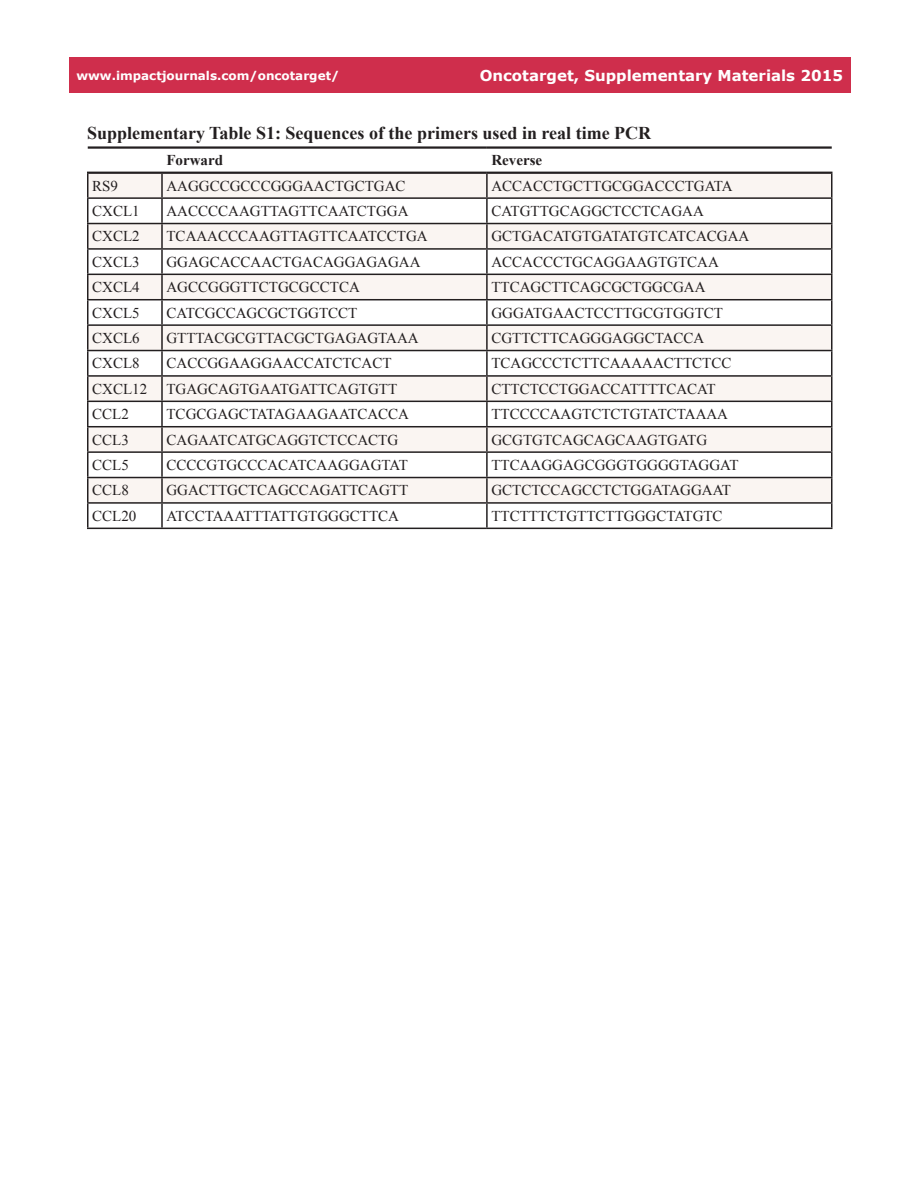
<style>
.page{position:relative;width:918px;height:1188px;background:#fff}
.page>*{position:absolute;margin:0;border:0;box-sizing:border-box;transform-origin:0 0}
.TableTitle{font:700 18px "Times New Roman";color:#231f20}
.TableText{font:15px "Times New Roman";color:#231f20}
.t1{font:700 15px "Verdana";color:#fff}
.Table_head{font:700 15px "Times New Roman";color:#231f20}
.t2{font:700 12px "Verdana";color:#fff}
</style>
<div class="page">
<div style="left:69px;top:57px;width:781px;height:36px;background:#cf2e4c"></div>
<hr style="left:88px;top:146px;width:74px;height:3px;background:#231f20">
<hr style="left:162px;top:146px;width:325px;height:3px;background:#231f20">
<hr style="left:487px;top:146px;width:345px;height:3px;background:#231f20">
<svg style="left:87px;top:148px;width:745px;height:380px"></svg>
<hr style="left:87px;top:528px;width:75px;height:1px;background:#231f20">
<hr style="left:162px;top:528px;width:325px;height:1px;background:#231f20">
<hr style="left:487px;top:528px;width:345px;height:1px;background:#231f20">
<hr style="left:161px;top:174px;width:2px;height:23px;background:#231f20">
<hr style="left:486px;top:174px;width:2px;height:23px;background:#231f20">
<hr style="left:87px;top:197px;width:75px;height:2px;background:#231f20">
<hr style="left:162px;top:197px;width:325px;height:2px;background:#231f20">
<hr style="left:161px;top:199px;width:2px;height:24px;background:#231f20">
<hr style="left:487px;top:197px;width:345px;height:2px;background:#231f20">
<hr style="left:486px;top:199px;width:2px;height:24px;background:#231f20">
<hr style="left:87px;top:223px;width:75px;height:1px;background:#231f20">
<hr style="left:162px;top:223px;width:325px;height:1px;background:#231f20">
<hr style="left:161px;top:224px;width:2px;height:24px;background:#231f20">
<hr style="left:487px;top:223px;width:345px;height:1px;background:#231f20">
<hr style="left:486px;top:224px;width:2px;height:24px;background:#231f20">
<hr style="left:87px;top:248px;width:75px;height:2px;background:#231f20">
<hr style="left:162px;top:248px;width:325px;height:2px;background:#231f20">
<hr style="left:161px;top:250px;width:2px;height:24px;background:#231f20">
<hr style="left:487px;top:248px;width:345px;height:2px;background:#231f20">
<hr style="left:486px;top:250px;width:2px;height:24px;background:#231f20">
<hr style="left:87px;top:274px;width:75px;height:1px;background:#231f20">
<hr style="left:162px;top:274px;width:325px;height:1px;background:#231f20">
<hr style="left:161px;top:275px;width:2px;height:24px;background:#231f20">
<hr style="left:487px;top:274px;width:345px;height:1px;background:#231f20">
<hr style="left:486px;top:275px;width:2px;height:24px;background:#231f20">
<hr style="left:87px;top:299px;width:75px;height:1px;background:#231f20">
<hr style="left:162px;top:299px;width:325px;height:1px;background:#231f20">
<hr style="left:161px;top:300px;width:2px;height:24px;background:#231f20">
<hr style="left:487px;top:299px;width:345px;height:1px;background:#231f20">
<hr style="left:486px;top:300px;width:2px;height:24px;background:#231f20">
<hr style="left:87px;top:324px;width:75px;height:2px;background:#231f20">
<hr style="left:162px;top:324px;width:325px;height:2px;background:#231f20">
<hr style="left:161px;top:326px;width:2px;height:24px;background:#231f20">
<hr style="left:487px;top:324px;width:345px;height:2px;background:#231f20">
<hr style="left:486px;top:326px;width:2px;height:24px;background:#231f20">
<hr style="left:87px;top:350px;width:75px;height:1px;background:#231f20">
<hr style="left:162px;top:350px;width:325px;height:1px;background:#231f20">
<hr style="left:161px;top:351px;width:2px;height:24px;background:#231f20">
<hr style="left:487px;top:350px;width:345px;height:1px;background:#231f20">
<hr style="left:486px;top:351px;width:2px;height:24px;background:#231f20">
<hr style="left:87px;top:375px;width:75px;height:2px;background:#231f20">
<hr style="left:162px;top:375px;width:325px;height:2px;background:#231f20">
<hr style="left:161px;top:377px;width:2px;height:24px;background:#231f20">
<hr style="left:487px;top:375px;width:345px;height:2px;background:#231f20">
<hr style="left:486px;top:377px;width:2px;height:24px;background:#231f20">
<hr style="left:87px;top:401px;width:75px;height:1px;background:#231f20">
<hr style="left:162px;top:401px;width:325px;height:1px;background:#231f20">
<hr style="left:161px;top:402px;width:2px;height:24px;background:#231f20">
<hr style="left:487px;top:401px;width:345px;height:1px;background:#231f20">
<hr style="left:486px;top:402px;width:2px;height:24px;background:#231f20">
<hr style="left:87px;top:426px;width:75px;height:1px;background:#231f20">
<hr style="left:162px;top:426px;width:325px;height:1px;background:#231f20">
<hr style="left:161px;top:427px;width:2px;height:24px;background:#231f20">
<hr style="left:487px;top:426px;width:345px;height:1px;background:#231f20">
<hr style="left:486px;top:427px;width:2px;height:24px;background:#231f20">
<hr style="left:87px;top:451px;width:75px;height:2px;background:#231f20">
<hr style="left:162px;top:451px;width:325px;height:2px;background:#231f20">
<hr style="left:161px;top:453px;width:2px;height:24px;background:#231f20">
<hr style="left:487px;top:451px;width:345px;height:2px;background:#231f20">
<hr style="left:486px;top:453px;width:2px;height:24px;background:#231f20">
<hr style="left:87px;top:477px;width:75px;height:1px;background:#231f20">
<hr style="left:162px;top:477px;width:325px;height:1px;background:#231f20">
<hr style="left:161px;top:478px;width:2px;height:24px;background:#231f20">
<hr style="left:487px;top:477px;width:345px;height:1px;background:#231f20">
<hr style="left:486px;top:478px;width:2px;height:24px;background:#231f20">
<hr style="left:87px;top:502px;width:75px;height:2px;background:#231f20">
<hr style="left:162px;top:502px;width:325px;height:2px;background:#231f20">
<hr style="left:161px;top:504px;width:2px;height:24px;background:#231f20">
<hr style="left:487px;top:502px;width:345px;height:2px;background:#231f20">
<hr style="left:486px;top:504px;width:2px;height:24px;background:#231f20">
<p class="t2" style="left:76px;top:67px;width:264px">www.impactjournals.com/oncotarget/</p>
<p class="t1" style="left:480px;top:66px;width:365px">Oncotarget, Supplementary Materials 2015</p>
<p class="TableTitle" style="left:87px;top:120px;width:566px">Supplementary Table S1: Sequences of the primers used in real time PCR</p>
<p class="Table_head" style="left:166px;top:150px;width:58px">Forward</p>
<p class="Table_head" style="left:491px;top:150px;width:52px">Reverse</p>
<p class="TableText" style="left:92px;top:176px;width:27px">RS9</p>
<p class="TableText" style="left:166px;top:176px;width:241px">AAGGCCGCCCGGGAACTGCTGAC</p>
<p class="TableText" style="left:491px;top:176px;width:243px">ACCACCTGCTTGCGGACCCTGATA</p>
<p class="TableText" style="left:92px;top:201px;width:49px">CXCL1</p>
<p class="TableText" style="left:166px;top:201px;width:244px">AACCCCAAGTTAGTTCAATCTGGA</p>
<p class="TableText" style="left:491px;top:201px;width:214px">CATGTTGCAGGCTCCTCAGAA</p>
<p class="TableText" style="left:92px;top:226px;width:49px">CXCL2</p>
<p class="TableText" style="left:166px;top:226px;width:263px">TCAAACCCAAGTTAGTTCAATCCTGA</p>
<p class="TableText" style="left:491px;top:226px;width:259px">GCTGACATGTGATATGTCATCACGAA</p>
<p class="TableText" style="left:92px;top:252px;width:49px">CXCL3</p>
<p class="TableText" style="left:166px;top:252px;width:256px">GGAGCACCAACTGACAGGAGAGAA</p>
<p class="TableText" style="left:491px;top:252px;width:229px">ACCACCCTGCAGGAAGTGTCAA</p>
<p class="TableText" style="left:92px;top:277px;width:49px">CXCL4</p>
<p class="TableText" style="left:166px;top:277px;width:195px">AGCCGGGTTCTGCGCCTCA</p>
<p class="TableText" style="left:491px;top:277px;width:216px">TTCAGCTTCAGCGCTGGCGAA</p>
<p class="TableText" style="left:92px;top:303px;width:49px">CXCL5</p>
<p class="TableText" style="left:166px;top:303px;width:192px">CATCGCCAGCGCTGGTCCT</p>
<p class="TableText" style="left:491px;top:303px;width:233px">GGGATGAACTCCTTGCGTGGTCT</p>
<p class="TableText" style="left:92px;top:328px;width:49px">CXCL6</p>
<p class="TableText" style="left:166px;top:328px;width:254px">GTTTACGCGTTACGCTGAGAGTAAA</p>
<p class="TableText" style="left:491px;top:328px;width:214px">CGTTCTTCAGGGAGGCTACCA</p>
<p class="TableText" style="left:92px;top:353px;width:49px">CXCL8</p>
<p class="TableText" style="left:166px;top:353px;width:227px">CACCGGAAGGAACCATCTCACT</p>
<p class="TableText" style="left:491px;top:353px;width:242px">TCAGCCCTCTTCAAAAACTTCTCC</p>
<p class="TableText" style="left:92px;top:379px;width:57px">CXCL12</p>
<p class="TableText" style="left:166px;top:379px;width:232px">TGAGCAGTGAATGATTCAGTGTT</p>
<p class="TableText" style="left:491px;top:379px;width:226px">CTTCTCCTGGACCATTTTCACAT</p>
<p class="TableText" style="left:92px;top:404px;width:38px">CCL2</p>
<p class="TableText" style="left:166px;top:404px;width:244px">TCGCGAGCTATAGAAGAATCACCA</p>
<p class="TableText" style="left:491px;top:404px;width:238px">TTCCCCAAGTCTCTGTATCTAAAA</p>
<p class="TableText" style="left:92px;top:430px;width:38px">CCL3</p>
<p class="TableText" style="left:166px;top:430px;width:233px">CAGAATCATGCAGGTCTCCACTG</p>
<p class="TableText" style="left:491px;top:430px;width:217px">GCGTGTCAGCAGCAAGTGATG</p>
<p class="TableText" style="left:92px;top:455px;width:38px">CCL5</p>
<p class="TableText" style="left:166px;top:455px;width:243px">CCCCGTGCCCACATCAAGGAGTAT</p>
<p class="TableText" style="left:491px;top:455px;width:249px">TTCAAGGAGCGGGTGGGGTAGGAT</p>
<p class="TableText" style="left:92px;top:480px;width:38px">CCL8</p>
<p class="TableText" style="left:166px;top:480px;width:243px">GGACTTGCTCAGCCAGATTCAGTT</p>
<p class="TableText" style="left:491px;top:480px;width:241px">GCTCTCCAGCCTCTGGATAGGAAT</p>
<p class="TableText" style="left:92px;top:506px;width:46px">CCL20</p>
<p class="TableText" style="left:166px;top:506px;width:234px">ATCCTAAATTTATTGTGGGCTTCA</p>
<p class="TableText" style="left:491px;top:506px;width:233px">TTCTTTCTGTTCTTGGGCTATGTC</p>
</div>
